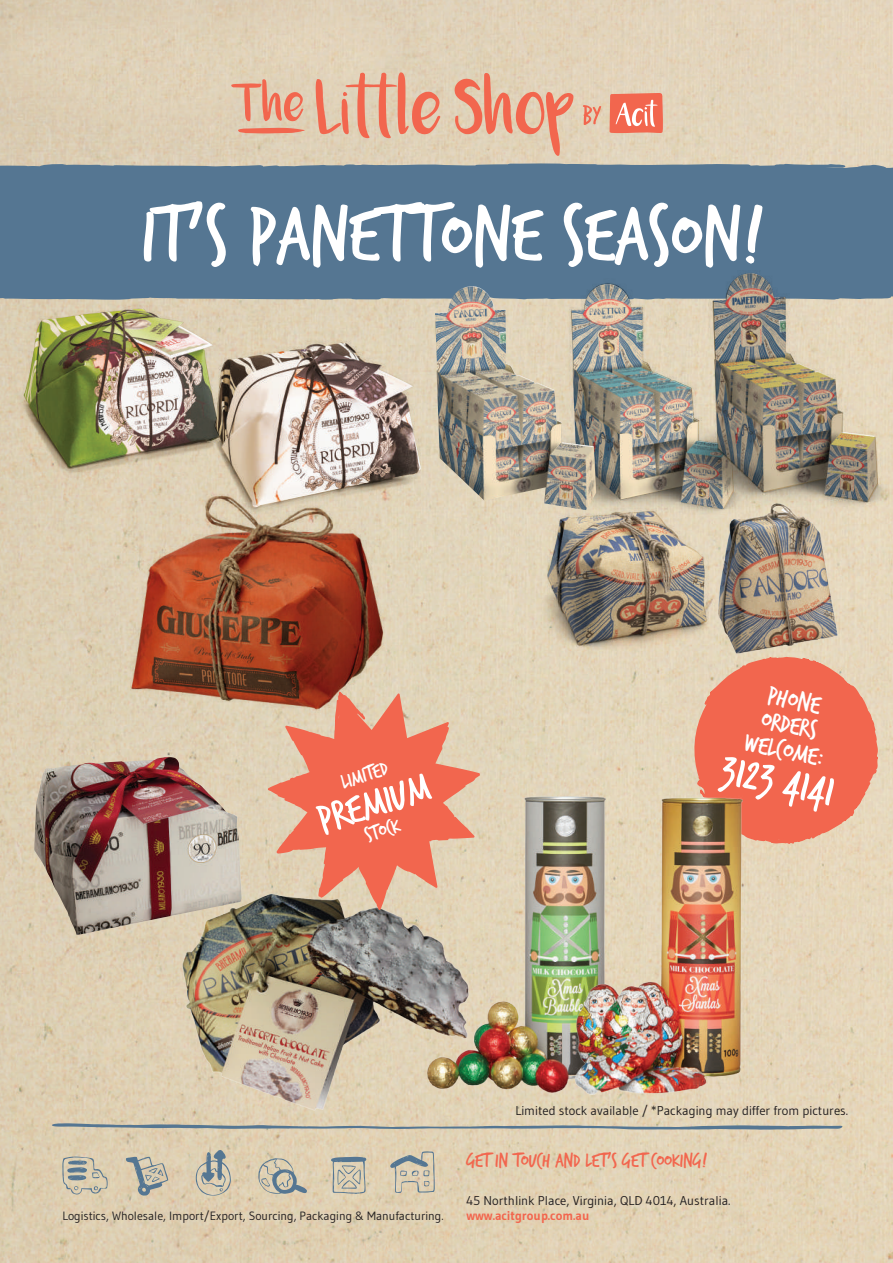
<style>
.page{position:relative;width:893px;height:1263px;background:#e0d2b7}
.page>*{position:absolute;margin:0;border:0;box-sizing:border-box;transform-origin:0 0}
.t1{font:84.9px "Trash Hand";letter-spacing:-.01em;color:#fff}
.t2{font:44.7px "Trash Hand";color:#fff}
.t3{font:43.8px "Trash Hand";color:#fff}
.t4{font:27.75px/25.2px "Trash Hand";color:#fff;text-align:center}
.t5{font:21.75px "Trash Hand";color:#fff}
.t6{font:21px "Trash Hand";letter-spacing:-.01em;color:#f2664e}
.t7{font:12.75px "Gudea";color:#231f20}
.t8{font:700 12.75px "Gudea";color:#f2664e}
.t9{font:12px "Gudea";color:#231f20}
</style>
<div class="page">
<svg style="left:677px;top:646px;width:216px;height:209px"></svg>
<img style="left:5px;top:300px;width:222px;height:185px">
<img style="left:24px;top:309px;width:196px;height:158px">
<img style="left:474px;top:792px;width:235px;height:303px">
<img style="left:547px;top:795px;width:206px;height:303px">
<svg style="left:52px;top:1123px;width:790px;height:7px"></svg>
<svg style="left:62px;top:1156px;width:46px;height:38px"></svg>
<svg style="left:126px;top:1157px;width:42px;height:39px"></svg>
<svg style="left:196px;top:1150px;width:35px;height:45px"></svg>
<svg style="left:258px;top:1158px;width:49px;height:36px"></svg>
<svg style="left:331px;top:1157px;width:36px;height:37px"></svg>
<svg style="left:390px;top:1151px;width:45px;height:42px"></svg>
<svg style="left:609px;top:93px;width:54px;height:41px;background:#f2836e"></svg>
<svg style="left:231px;top:79px;width:72px;height:42px"></svg>
<svg style="left:316px;top:72px;width:124px;height:66px"></svg>
<svg style="left:455px;top:73px;width:118px;height:83px"></svg>
<svg style="left:238px;top:128px;width:67px;height:5px"></svg>
<svg style="left:583px;top:105px;width:18px;height:20px"></svg>
<div style="left:0;top:163px;width:893px;height:137px;background:#557692"></div>
<img style="left:698px;top:517px;width:147px;height:144px">
<img style="left:125px;top:882px;width:349px;height:236px">
<img style="left:34px;top:757px;width:208px;height:178px">
<svg style="left:268px;top:692px;width:212px;height:218px;fill:#f2664e"></svg>
<img style="left:524px;top:525px;width:198px;height:133px">
<img style="left:548px;top:525px;width:158px;height:119px">
<img style="left:130px;top:489px;width:254px;height:224px">
<img style="left:202px;top:324px;width:230px;height:202px">
<img style="left:215px;top:343px;width:206px;height:164px">
<img style="left:523px;top:279px;width:230px;height:246px">
<img style="left:571px;top:284px;width:92px;height:225px">
<img style="left:435px;top:286px;width:161px;height:224px">
<img style="left:663px;top:270px;width:230px;height:247px">
<img style="left:714px;top:273px;width:163px;height:228px">
<h1 class="t1" style="left:141px;top:193px;width:624px">IT’S PANETTONE SEASON!</h1>
<h3 class="t5" style="left:338px;top:772px;width:50px;rotate:-18deg">LIMITED</h3>
<h3 class="t3" style="left:312px;top:801px;width:118px;rotate:-18deg">PREMIUM</h3>
<h3 class="t5" style="left:362px;top:826px;width:38px;rotate:-18deg">STOCK</h3>
<h3 class="t4" style="left:758px;top:681px;width:81px;rotate:12deg">PHONE<br>ORDERS<br>WELCOME:</h3>
<h2 class="t2" style="left:726px;top:748px;width:116px;rotate:11deg">3123 4141</h2>
<p class="t7" style="left:515px;top:1103px;width:334px">Limited stock available / *Packaging may differ from pictures.</p>
<h3 class="t6" style="left:466px;top:1150px;width:242px">GET IN TOUCH AND LET’S GET COOKING!</h3>
<p class="t7" style="left:466px;top:1192px;width:266px">45 Northlink Place, Virginia, QLD 4014, Australia.</p>
<p class="t9" style="left:62px;top:1208px;width:383px">Logistics, Wholesale, Import/Export, Sourcing, Packaging &amp; Manufacturing.</p>
<p class="t8" style="left:466px;top:1208px;width:125px">www.acitgroup.com.au</p>
</div>
